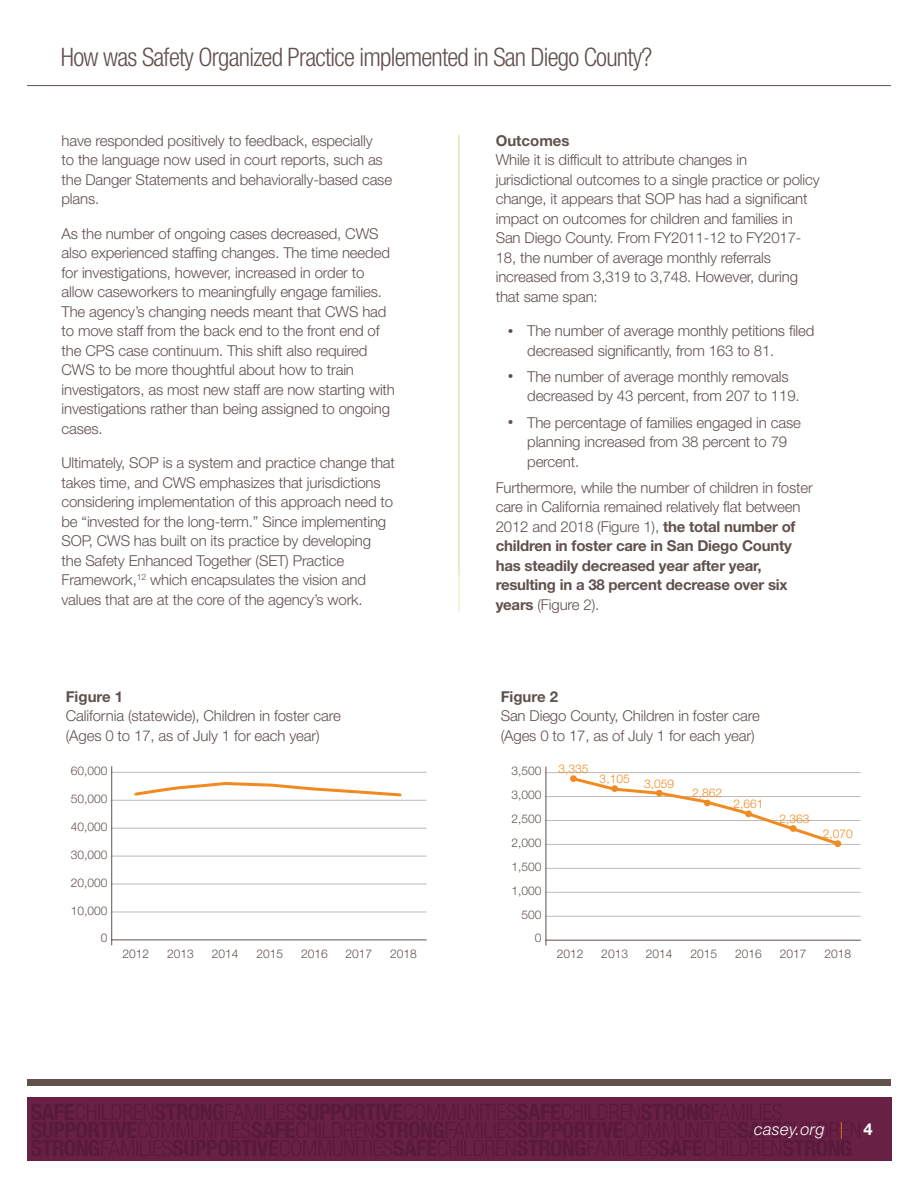
<style>
.page{position:relative;width:918px;height:1188px;background:#fff}
.page>*{position:absolute;margin:0;border:0;box-sizing:border-box;transform-origin:0 0}
.t1{font:300 condensed 25.5px "Helvetica Neue LT Std";letter-spacing:-.03em;color:#61514d}
.t2{font:italic 300 16.5px "Helvetica Neue LT Std";letter-spacing:.02em;color:#fff}
.body{font:300 15px/19.5px "Helvetica Neue LT Std";letter-spacing:-.01em;color:#61514d}
.body-2{font:700 15px/19.5px "Helvetica Neue LT Std";letter-spacing:-.015em;color:#61514d}
.Head_3{font:700 15px "Helvetica Neue LT Std";color:#61514d}
.table_body{font:300 12px "Helvetica Neue LT Std";color:#61514d}
.table_body-2{font:300 12px "Helvetica Neue LT Std";color:#f18a21}
.s1{font-size:11.25px}
.s2{font-weight:300}
.s3{font-style:normal;color:#f18a21}
.s4{font-weight:700;font-style:normal}
</style>
<div class="page">
<div style="left:27px;top:1098px;width:864px;height:63px;background:#692045"></div>
<div style="left:27px;top:1079px;width:864px;height:7px;background:#61514d"></div>
<hr style="left:27px;top:85px;width:864px;height:1px;background:#61514d">
<hr style="left:459px;top:135px;width:1px;height:476px;background:#e9e7b7">
<hr style="left:111px;top:772px;width:316px;height:1px;background:#c0b9b8">
<hr style="left:111px;top:800px;width:316px;height:1px;background:#c0b9b8">
<hr style="left:111px;top:828px;width:316px;height:1px;background:#c0b9b8">
<hr style="left:111px;top:856px;width:316px;height:1px;background:#c0b9b8">
<hr style="left:111px;top:884px;width:316px;height:1px;background:#c0b9b8">
<hr style="left:111px;top:912px;width:316px;height:1px;background:#c0b9b8">
<hr style="left:111px;top:766px;width:1px;height:179px;background:#61514d">
<hr style="left:111px;top:940px;width:316px;height:1px;background:#61514d">
<svg style="left:134px;top:782px;width:268px;height:15px"></svg>
<hr style="left:545px;top:772px;width:316px;height:1px;background:#c0b9b8">
<hr style="left:545px;top:820px;width:316px;height:1px;background:#c0b9b8">
<hr style="left:545px;top:796px;width:316px;height:1px;background:#c0b9b8">
<hr style="left:545px;top:844px;width:316px;height:1px;background:#c0b9b8">
<hr style="left:545px;top:868px;width:316px;height:1px;background:#c0b9b8">
<hr style="left:545px;top:892px;width:316px;height:1px;background:#c0b9b8">
<hr style="left:545px;top:916px;width:316px;height:1px;background:#c0b9b8">
<hr style="left:546px;top:767px;width:1px;height:179px;background:#61514d">
<hr style="left:545px;top:940px;width:316px;height:1px;background:#61514d">
<svg style="left:570px;top:775px;width:272px;height:72px"></svg>
<div style="left:570px;top:775px;width:7px;height:7px;background:#f18a21;border-radius:50%"></div>
<div style="left:611px;top:785px;width:7px;height:7px;background:#f18a21;border-radius:50%"></div>
<div style="left:656px;top:790px;width:7px;height:7px;background:#f18a21;border-radius:50%"></div>
<div style="left:704px;top:800px;width:7px;height:6px;background:#f18a21;border-radius:50%"></div>
<div style="left:745px;top:810px;width:7px;height:7px;background:#f18a21;border-radius:50%"></div>
<div style="left:790px;top:825px;width:7px;height:7px;background:#f18a21;border-radius:50%"></div>
<div style="left:834px;top:840px;width:7px;height:7px;background:#f18a21;border-radius:50%"></div>
<h1 class="t1" style="left:61px;top:42px;width:593px">How was Safety Organized Practice implemented in San Diego County?</h1>
<p class="body" style="left:62px;top:130px;width:332px">have responded positively to feedback, especially<br>to the language now used in court reports, such as the Danger Statements and behaviorally-based case plans.</p>
<p class="body" style="left:62px;top:223px;width:335px">As the number of ongoing cases decreased, CWS also experienced staffing changes. The time needed for investigations, however, increased in order to allow caseworkers to meaningfully engage families.<br>The agency’s changing needs meant that CWS had to move staff from the back end to the front end of the CPS case continuum. This shift also required CWS to be more thoughtful about how to train investigators, as most new staff are now starting with investigations rather than being assigned to ongoing cases.</p>
<p class="body" style="left:62px;top:453px;width:335px">Ultimately, SOP is a system and practice change that takes time, and CWS emphasizes that jurisdictions considering implementation of this approach need to be “invested for the long-term.” Since implementing SOP, CWS has built on its practice by developing<br>the Safety Enhanced Together (SET) Practice Framework,<sup>12</sup> which encapsulates the vision and values that are at the core of the agency’s work.</p>
<p class="Head_3" style="left:66px;top:687px;width:59px">Figure 1</p>
<p class="body" style="left:66px;top:706px;width:277px">California (statewide), Children in foster care (Ages 0 to 17, as of July 1 for each year)</p>
<p class="table_body" style="left:71px;top:763px;width:38px">60,000</p>
<p class="table_body" style="left:71px;top:791px;width:38px">50,000</p>
<p class="table_body" style="left:71px;top:819px;width:38px">40,000</p>
<p class="table_body" style="left:71px;top:847px;width:38px">30,000</p>
<p class="table_body" style="left:71px;top:875px;width:38px">20,000</p>
<p class="table_body" style="left:71px;top:903px;width:38px">10,000</p>
<p class="table_body" style="left:101px;top:931px;width:8px">0</p>
<p class="table_body" style="left:122px;top:946px;width:28px">2012</p>
<p class="table_body" style="left:167px;top:946px;width:28px">2013</p>
<p class="table_body" style="left:212px;top:946px;width:28px">2014</p>
<p class="table_body" style="left:256px;top:946px;width:28px">2015</p>
<p class="table_body" style="left:301px;top:946px;width:28px">2016</p>
<p class="table_body" style="left:346px;top:946px;width:28px">2017</p>
<p class="table_body" style="left:390px;top:946px;width:28px">2018</p>
<p class="Head_3" style="left:496px;top:131px;width:75px">Outcomes</p>
<p class="body" style="left:496px;top:150px;width:325px">While it is difficult to attribute changes in jurisdictional outcomes to a single practice or policy change, it appears that SOP has had a significant impact on outcomes for children and families in San Diego County. From FY2011-12 to FY2017- 18, the number of average monthly referrals increased from 3,319 to 3,748. However, during that same span:</p>
<p class="body" style="left:527px;top:321px;width:289px;text-indent:-20px"><span class="s1">•</span> The number of average monthly petitions filed decreased significantly, from 163 to 81.</p>
<p class="body" style="left:527px;top:367px;width:274px;text-indent:-20px"><span class="s1">•</span> The number of average monthly removals decreased by 43 percent, from 207 to 119.</p>
<p class="body" style="left:527px;top:412px;width:275px;text-indent:-20px"><span class="s1">•</span> The percentage of families engaged in case planning increased from 38 percent to 79 percent.</p>
<p class="body-2" style="left:496px;top:478px;width:319px"><span class="s2">Furthermore, while the number of children in foster care in California remained relatively flat between 2012 and 2018 (Figure 1),</span> the total number of children in foster care in San Diego County has steadily decreased year after year, resulting in a 38 percent decrease over six years <span class="s2">(Figure 2).</span></p>
<p class="Head_3" style="left:501px;top:687px;width:59px">Figure 2</p>
<p class="body" style="left:501px;top:706px;width:261px">San Diego County, Children in foster care (Ages 0 to 17, as of July 1 for each year)</p>
<p class="table_body" style="left:512px;top:763px;width:32px">3,500</p>
<p class="table_body-2" style="left:558px;top:762px;width:32px">3,335</p>
<p class="table_body-2" style="left:600px;top:771px;width:32px">3,105</p>
<p class="table_body-2" style="left:644px;top:776px;width:32px">3,059</p>
<p class="table_body-2" style="left:692px;top:786px;width:32px">2,862</p>
<p class="table_body-2" style="left:734px;top:797px;width:32px">2,661</p>
<p class="table_body" style="left:512px;top:787px;width:32px">3,000</p>
<p class="table_body" style="left:512px;top:811px;width:32px">2,500</p>
<p class="table_body" style="left:512px;top:835px;width:32px">2,000</p>
<p class="table_body" style="left:512px;top:859px;width:32px">1,500</p>
<p class="table_body" style="left:512px;top:883px;width:32px">1,000</p>
<p class="table_body" style="left:522px;top:907px;width:22px">500</p>
<p class="table_body" style="left:535px;top:931px;width:8px">0</p>
<p class="table_body-2" style="left:779px;top:811px;width:32px">2,363</p>
<p class="table_body-2" style="left:823px;top:827px;width:32px">2,070</p>
<p class="table_body" style="left:557px;top:946px;width:28px">2012</p>
<p class="table_body" style="left:601px;top:946px;width:28px">2013</p>
<p class="table_body" style="left:646px;top:946px;width:28px">2014</p>
<p class="table_body" style="left:691px;top:946px;width:28px">2015</p>
<p class="table_body" style="left:735px;top:946px;width:28px">2016</p>
<p class="table_body" style="left:780px;top:946px;width:28px">2017</p>
<p class="table_body" style="left:824px;top:946px;width:28px">2018</p>
<p class="t2" style="left:754px;top:1120px;width:120px">casey.org <span class="s3">|</span> <span class="s4">4</span></p>
</div>
